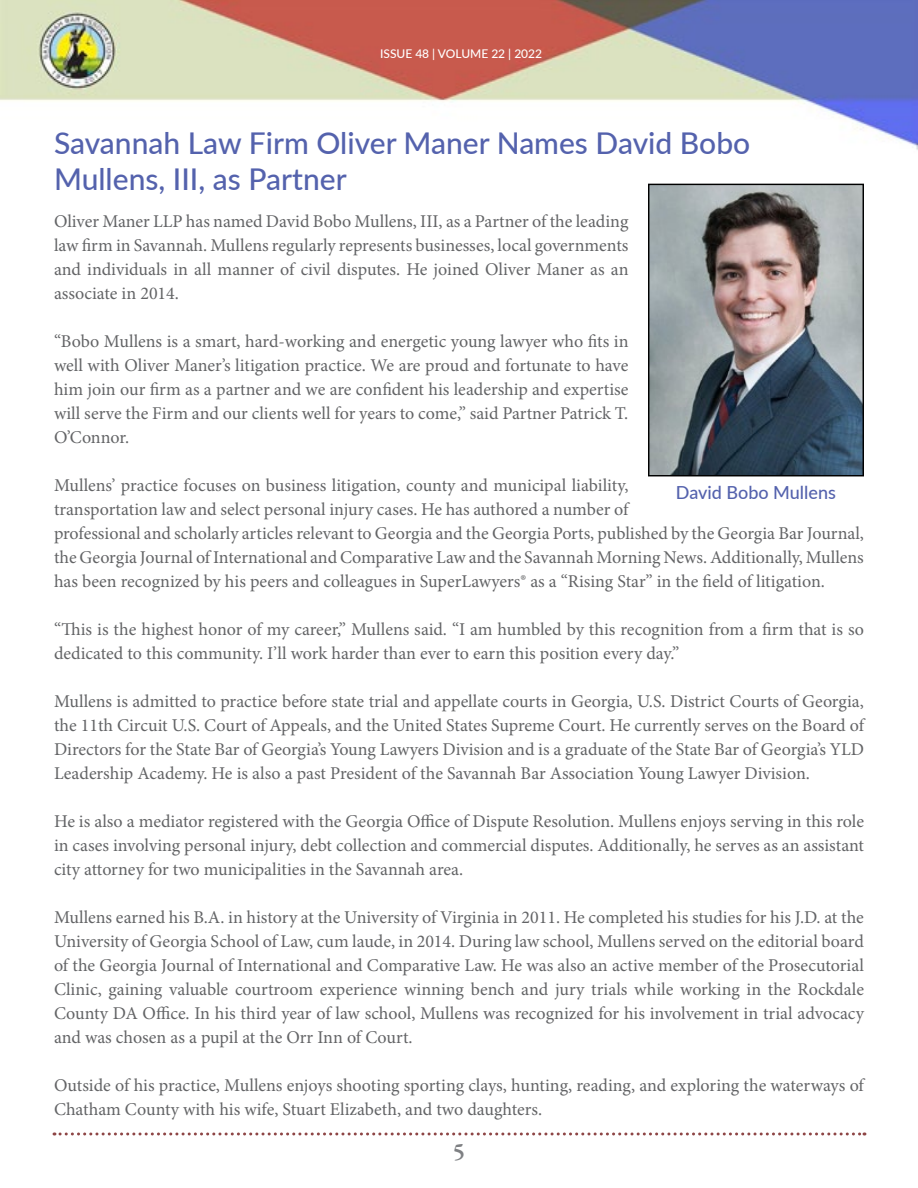
<style>
.page{position:relative;width:918px;height:1188px;background:#fff}
.page>*{position:absolute;margin:0;border:0;box-sizing:border-box;transform-origin:0 0}
.t1{font:500 30px/36px "Lato";color:#5462ad}
.t2{font:600 24px "Garamond Premr Pro";color:#7e8083}
.t3{font:18px/24px "Minion Pro";color:#636466;text-align:justify}
.t4{font:500 18px "Lato";color:#5462ad}
.t5{font:500 12px "Lato";color:#fff}
</style>
<div class="page">
<img style="left:0;top:0;width:918px;height:150px">
<svg style="left:54px;top:1132px;width:811px;height:4px"></svg>
<img style="left:650px;top:186px;width:212px;height:288px">
<div style="left:648px;top:184px;width:216px;height:292px;border:1px solid #000"></div>
<p class="t5" style="left:380px;top:45px;width:164px">ISSUE 48 | VOLUME 22 | 2022</p>
<h1 class="t1" style="left:54px;top:124px;width:698px">Savannah Law Firm Oliver Maner Names David Bobo<br>Mullens, III, as Partner</h1>
<p class="t3" style="left:54px;top:209px;width:576px">Oliver Maner LLP has named David Bobo Mullens, III, as a Partner of the leading law firm in Savannah. Mullens regularly represents businesses, local governments and individuals in all manner of civil disputes. He joined Oliver Maner as an associate in 2014.</p>
<p class="t3" style="left:54px;top:329px;width:576px">“Bobo Mullens is a smart, hard-working and energetic young lawyer who fits in well with Oliver Maner’s litigation practice. We are proud and fortunate to have him join our firm as a partner and we are confident his leadership and expertise will serve the Firm and our clients well for years to come,” said Partner Patrick T.<br>O’Connor.</p>
<p class="t3" style="left:54px;top:473px;width:812px;text-align:left">Mullens’ practice focuses on business litigation, county and municipal liability,<br>transportation law and select personal injury cases. He has authored a number of<br>professional and scholarly articles relevant to Georgia and the Georgia Ports, published by the Georgia Bar Journal, the Georgia Journal of International and Comparative Law and the Savannah Morning News. Additionally, Mullens has been recognized by his peers and colleagues in SuperLawyers® as a “Rising Star” in the field of litigation.</p>
<p class="t3" style="left:54px;top:617px;width:811px">“This is the highest honor of my career,” Mullens said. “I am humbled by this recognition from a firm that is so dedicated to this community. I’ll work harder than ever to earn this position every day.”</p>
<p class="t3" style="left:54px;top:689px;width:812px">Mullens is admitted to practice before state trial and appellate courts in Georgia, U.S. District Courts of Georgia, the 11th Circuit U.S. Court of Appeals, and the United States Supreme Court. He currently serves on the Board of Directors for the State Bar of Georgia’s Young Lawyers Division and is a graduate of the State Bar of Georgia’s YLD Leadership Academy. He is also a past President of the Savannah Bar Association Young Lawyer Division.</p>
<p class="t3" style="left:54px;top:809px;width:812px">He is also a mediator registered with the Georgia Office of Dispute Resolution. Mullens enjoys serving in this role in cases involving personal injury, debt collection and commercial disputes. Additionally, he serves as an assistant city attorney for two municipalities in the Savannah area.</p>
<p class="t3" style="left:54px;top:905px;width:812px">Mullens earned his B.A. in history at the University of Virginia in 2011. He completed his studies for his J.D. at the University of Georgia School of Law, cum laude, in 2014. During law school, Mullens served on the editorial board of the Georgia Journal of International and Comparative Law. He was also an active member of the Prosecutorial Clinic, gaining valuable courtroom experience winning bench and jury trials while working in the Rockdale County DA Office. In his third year of law school, Mullens was recognized for his involvement in trial advocacy and was chosen as a pupil at the Orr Inn of Court.</p>
<p class="t3" style="left:54px;top:1073px;width:811px">Outside of his practice, Mullens enjoys shooting sporting clays, hunting, reading, and exploring the waterways of<br>Chatham County with his wife, Stuart Elizabeth, and two daughters.</p>
<p class="t4" style="left:676px;top:480px;width:162px">David Bobo Mullens</p>
<h2 class="t2" style="left:453px;top:1137px;width:13px">5</h2>
</div>
